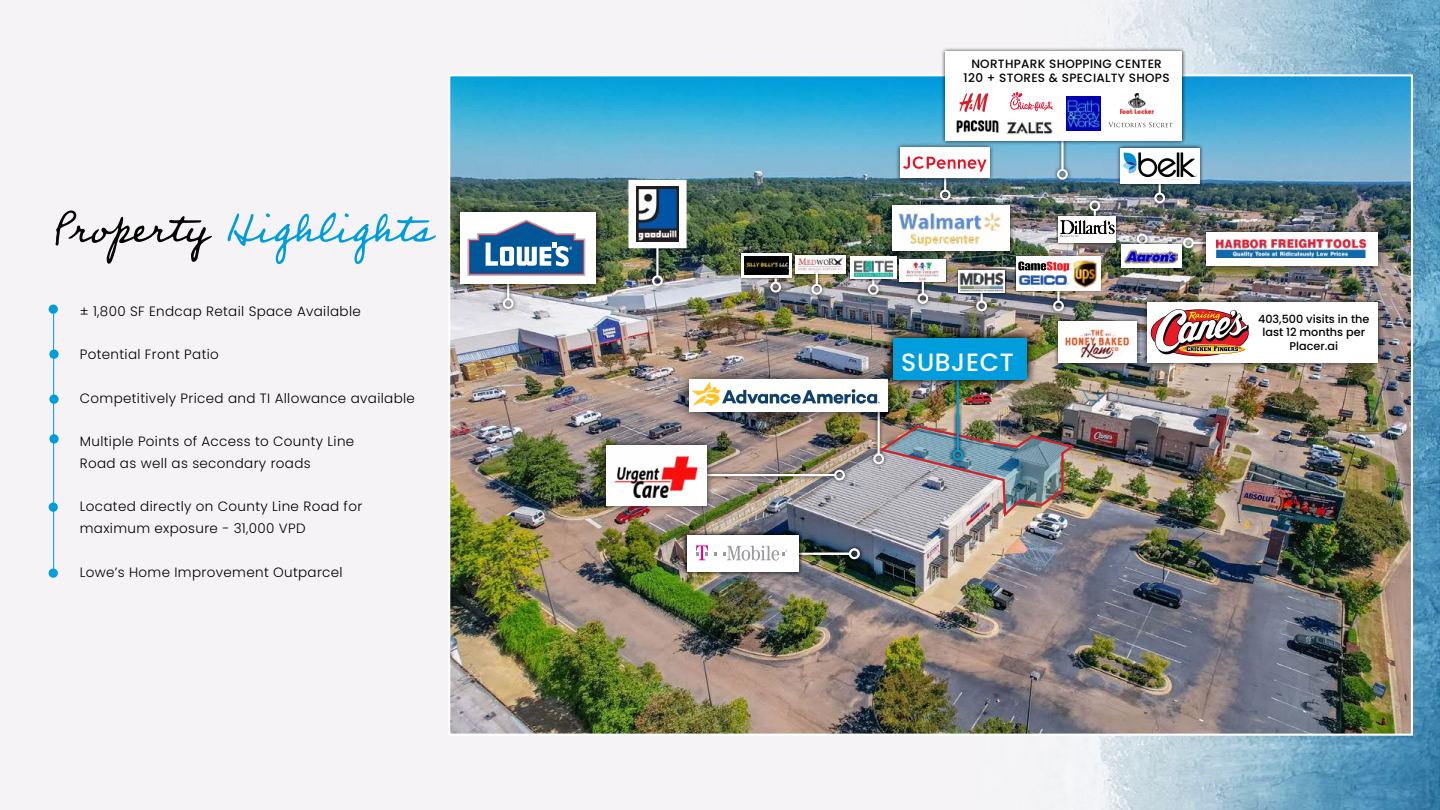
<style>
.page{position:relative;width:1440px;height:810px;background:#fff}
.page>*{position:absolute;margin:0;border:0;box-sizing:border-box;transform-origin:0 0}
.t1{font:51.15px "Professor";color:#009ddd}
.t2{font:500 25.05px "Poppins";letter-spacing:.025em;color:#fff}
.t3{font:300 13.5px/21.8px "Poppins";letter-spacing:.025em;color:#000}
.t4{font:500 12px/14.4px "Poppins";letter-spacing:.025em;color:#000;text-align:center}
.t5{font:500 11.25px/13.5px "Poppins";color:#000;text-align:center}
.s1{color:#000}
</style>
<div class="page">
<div style="left:0;top:0;width:980px;height:810px;background:#f5f3f5"></div>
<img style="left:980px;top:0;width:460px;height:810px">
<hr style="left:53px;top:314px;width:1px;height:261px;background:#009ddd">
<div style="left:49px;top:569px;width:9px;height:9px;background:#009ddd;border-radius:50%"></div>
<div style="left:49px;top:503px;width:9px;height:9px;background:#009ddd;border-radius:50%"></div>
<svg style="left:49px;top:434px;width:10px;height:10px"></svg>
<div style="left:49px;top:395px;width:10px;height:9px;background:#009ddd;border-radius:50%"></div>
<div style="left:49px;top:350px;width:10px;height:9px;background:#009ddd;border-radius:50%"></div>
<div style="left:49px;top:305px;width:9px;height:9px;background:#009ddd;border-radius:50%"></div>
<img style="left:451px;top:77px;width:959px;height:656px">
<div style="left:499px;top:259px;width:18px;height:54px;background:#000;opacity:.75"></div>
<hr style="left:507px;top:263px;width:2px;height:36px;background:#fff">
<div style="left:503px;top:298px;width:11px;height:11px;border:2px solid #fff;border-radius:50%"></div>
<div style="left:453px;top:205px;width:150px;height:86px;background:#000;opacity:.75"></div>
<div style="left:460px;top:212px;width:136px;height:71px;background:#fff"></div>
<svg style="left:468px;top:219px;width:117px;height:57px"></svg>
<div style="left:1054px;top:317px;width:87px;height:50px;background:#000;opacity:.75"></div>
<div style="left:1058px;top:321px;width:79px;height:42px;background:#fff"></div>
<img style="left:1063px;top:326px;width:67px;height:33px">
<div style="left:648px;top:236px;width:19px;height:54px;background:#000;opacity:.75"></div>
<hr style="left:656px;top:240px;width:3px;height:36px;background:#fff">
<div style="left:652px;top:275px;width:11px;height:11px;border:2px solid #fff;border-radius:50%"></div>
<svg style="left:634px;top:186px;width:47px;height:56px"></svg>
<img style="left:637px;top:186px;width:41px;height:56px">
<div style="left:740px;top:252px;width:54px;height:28px;background:#000;opacity:.75"></div>
<div style="left:741px;top:254px;width:51px;height:24px;background:#fff"></div>
<img style="left:744px;top:256px;width:44px;height:19px">
<div style="left:794px;top:253px;width:54px;height:23px;background:#000;opacity:.75"></div>
<div style="left:795px;top:255px;width:51px;height:19px;background:#fff"></div>
<img style="left:798px;top:258px;width:44px;height:13px">
<div style="left:898px;top:258px;width:50px;height:26px;background:#000;opacity:.75"></div>
<div style="left:899px;top:259px;width:47px;height:23px;background:#fff"></div>
<img style="left:906px;top:262px;width:34px;height:15px">
<div style="left:766px;top:275px;width:19px;height:21px;background:#000;opacity:.75"></div>
<div style="left:770px;top:282px;width:11px;height:11px;border:2px solid #fff;border-radius:50%"></div>
<div style="left:807px;top:268px;width:19px;height:31px;background:#000;opacity:.75"></div>
<svg style="left:816px;top:272px;width:2px;height:12px"></svg>
<div style="left:811px;top:284px;width:11px;height:11px;border:2px solid #fff;border-radius:50%"></div>
<div style="left:864px;top:269px;width:18px;height:30px;background:#000;opacity:.75"></div>
<div style="left:868px;top:284px;width:11px;height:11px;border:2px solid #fff;border-radius:50%"></div>
<div style="left:848px;top:255px;width:51px;height:26px;background:#000;opacity:.75"></div>
<div style="left:850px;top:256px;width:47px;height:23px;background:#fff"></div>
<img style="left:851px;top:259px;width:44px;height:18px">
<div style="left:913px;top:277px;width:19px;height:31px;background:#000;opacity:.75"></div>
<svg style="left:922px;top:281px;width:2px;height:12px"></svg>
<div style="left:917px;top:293px;width:11px;height:11px;border:2px solid #fff;border-radius:50%"></div>
<div style="left:972px;top:285px;width:19px;height:31px;background:#000;opacity:.75"></div>
<div style="left:976px;top:300px;width:11px;height:11px;border:2px solid #fff;border-radius:50%"></div>
<div style="left:957px;top:268px;width:50px;height:27px;background:#000;opacity:.75"></div>
<svg style="left:958px;top:270px;width:47px;height:23px"></svg>
<img style="left:960px;top:273px;width:44px;height:19px">
<div style="left:1049px;top:275px;width:19px;height:40px;background:#000;opacity:.75"></div>
<hr style="left:1057px;top:278px;width:3px;height:24px;background:#fff">
<div style="left:1053px;top:301px;width:11px;height:10px;border:2px solid #fff;border-radius:50%"></div>
<div style="left:1085px;top:197px;width:19px;height:24px;background:#000;opacity:.75"></div>
<div style="left:1089px;top:200px;width:11px;height:11px;border:2px solid #fff;border-radius:50%"></div>
<div style="left:1056px;top:214px;width:63px;height:32px;background:#000;opacity:.75"></div>
<div style="left:1059px;top:217px;width:57px;height:26px;background:#fff"></div>
<svg style="left:1060px;top:210px;width:54px;height:27px"></svg>
<div style="left:936px;top:174px;width:18px;height:31px;background:#000;opacity:.75"></div>
<svg style="left:944px;top:183px;width:2px;height:7px"></svg>
<div style="left:940px;top:190px;width:11px;height:10px;border:2px solid #fff;border-radius:50%"></div>
<div style="left:895px;top:142px;width:99px;height:41px;background:#000;opacity:.75"></div>
<div style="left:900px;top:148px;width:89px;height:30px;background:#fff"></div>
<svg style="left:903px;top:156px;width:84px;height:16px"></svg>
<div style="left:1150px;top:177px;width:19px;height:31px;background:#000;opacity:.75"></div>
<div style="left:1154px;top:193px;width:11px;height:10px;border:2px solid #fff;border-radius:50%"></div>
<div style="left:1116px;top:143px;width:87px;height:44px;background:#000;opacity:.75"></div>
<div style="left:1120px;top:148px;width:79px;height:35px;background:#fff"></div>
<svg style="left:1123px;top:153px;width:74px;height:41px"></svg>
<div style="left:886px;top:199px;width:129px;height:59px;background:#000;opacity:.75"></div>
<div style="left:892px;top:206px;width:117px;height:45px;background:#fff"></div>
<img style="left:899px;top:212px;width:101px;height:34px">
<div style="left:1118px;top:241px;width:66px;height:29px;background:#000;opacity:.75"></div>
<div style="left:1121px;top:244px;width:61px;height:24px;background:#fff"></div>
<img style="left:1125px;top:230px;width:52px;height:53px">
<div style="left:1179px;top:233px;width:41px;height:19px;background:#000;opacity:.75"></div>
<hr style="left:1193px;top:242px;width:23px;height:2px;background:#fff">
<div style="left:1183px;top:237px;width:11px;height:11px;border:2px solid #fff;border-radius:50%"></div>
<div style="left:1197px;top:223px;width:191px;height:52px;background:#000;opacity:.75"></div>
<div style="left:1206px;top:232px;width:172px;height:34px;background:#fff"></div>
<img style="left:1216px;top:240px;width:149px;height:17px">
<div style="left:691px;top:545px;width:173px;height:18px;background:#000;opacity:.75"></div>
<hr style="left:694px;top:553px;width:156px;height:2px;background:#fff">
<div style="left:849px;top:548px;width:11px;height:11px;border:2px solid #fff;border-radius:50%"></div>
<div style="left:703px;top:466px;width:146px;height:19px;background:#000;opacity:.75"></div>
<hr style="left:707px;top:474px;width:128px;height:2px;background:#fff">
<div style="left:834px;top:470px;width:11px;height:10px;border:2px solid #fff;border-radius:50%"></div>
<div style="left:1014px;top:255px;width:88px;height:37px;background:#000;opacity:.75"></div>
<div style="left:1016px;top:257px;width:84px;height:34px;background:#fff"></div>
<svg style="left:1018px;top:261px;width:52px;height:10px"></svg>
<img style="left:1074px;top:261px;width:22px;height:26px">
<img style="left:1018px;top:275px;width:51px;height:10px">
<div style="left:869px;top:382px;width:19px;height:86px;background:#000;opacity:.75"></div>
<div style="left:873px;top:453px;width:11px;height:11px;border:2px solid #fff;border-radius:50%"></div>
<div style="left:1142px;top:297px;width:242px;height:71px;background:#000;opacity:.75"></div>
<div style="left:1148px;top:302px;width:230px;height:60px;background:#fff"></div>
<img style="left:1151px;top:309px;width:98px;height:47px">
<div style="left:676px;top:366px;width:226px;height:60px;background:#000;opacity:.75"></div>
<div style="left:690px;top:380px;width:198px;height:32px;background:#fff"></div>
<svg style="left:692px;top:382px;width:188px;height:24px"></svg>
<div style="left:681px;top:530px;width:123px;height:47px;background:#000;opacity:.75"></div>
<div style="left:687px;top:535px;width:111px;height:36px;background:#fff"></div>
<svg style="left:696px;top:545px;width:12px;height:15px"></svg>
<svg style="left:723px;top:546px;width:64px;height:15px"></svg>
<div style="left:598px;top:437px;width:116px;height:75px;background:#000;opacity:.75"></div>
<div style="left:606px;top:445px;width:101px;height:60px;background:#fff"></div>
<img style="left:614px;top:456px;width:84px;height:43px">
<div style="left:1053px;top:115px;width:19px;height:69px;background:#000;opacity:.75"></div>
<hr style="left:1061px;top:119px;width:3px;height:51px;background:#fff">
<div style="left:1057px;top:169px;width:11px;height:11px;border:2px solid #fff;border-radius:50%"></div>
<div style="left:941px;top:47px;width:245px;height:98px;background:#000;opacity:.75"></div>
<div style="left:945px;top:52px;width:237px;height:89px;background:#fff"></div>
<svg style="left:959px;top:93px;width:29px;height:19px"></svg>
<img style="left:956px;top:120px;width:43px;height:13px">
<img style="left:1007px;top:122px;width:46px;height:12px">
<svg style="left:1010px;top:92px;width:43px;height:19px"></svg>
<svg style="left:1108px;top:122px;width:65px;height:5px"></svg>
<img style="left:1121px;top:94px;width:33px;height:20px">
<img style="left:1067px;top:97px;width:34px;height:34px">
<img style="left:877px;top:424px;width:200px;height:94px">
<div style="left:948px;top:366px;width:19px;height:98px;background:#000;opacity:.75"></div>
<hr style="left:957px;top:370px;width:2px;height:81px;background:#009ddd">
<div style="left:952px;top:450px;width:11px;height:11px;border:2px solid #009ddd;border-radius:50%"></div>
<div style="left:883px;top:328px;width:153px;height:61px;background:#000;opacity:.75"></div>
<div style="left:893px;top:338px;width:133px;height:42px;background:#009ddd"></div>
<h1 class="t1" style="left:54px;top:194px;width:380px"><span class="s1">Property</span> Highlights</h1>
<p class="t3" style="left:80px;top:300px;width:283px">± 1,800 SF Endcap Retail Space Available</p>
<p class="t3" style="left:80px;top:344px;width:141px">Potential Front Patio</p>
<p class="t3" style="left:80px;top:387px;width:337px">Competitively Priced and TI Allowance available</p>
<p class="t3" style="left:80px;top:431px;width:276px">Multiple Points of Access to County Line<br>Road as well as secondary roads</p>
<p class="t3" style="left:80px;top:496px;width:284px">Located directly on County Line Road for maximum exposure - 31,000 VPD</p>
<p class="t3" style="left:80px;top:561px;width:264px">Lowe’s Home Improvement Outparcel</p>
<p class="t4" style="left:964px;top:57px;width:207px">NORTHPARK SHOPPING CENTER<br>120 + STORES &amp; SPECIALTY SHOPS</p>
<h2 class="t2" style="left:901px;top:347px;width:114px">SUBJECT</h2>
<p class="t5" style="left:1258px;top:312px;width:113px">403,500 visits in the last 12 months per<br>Placer.ai</p>
</div>
